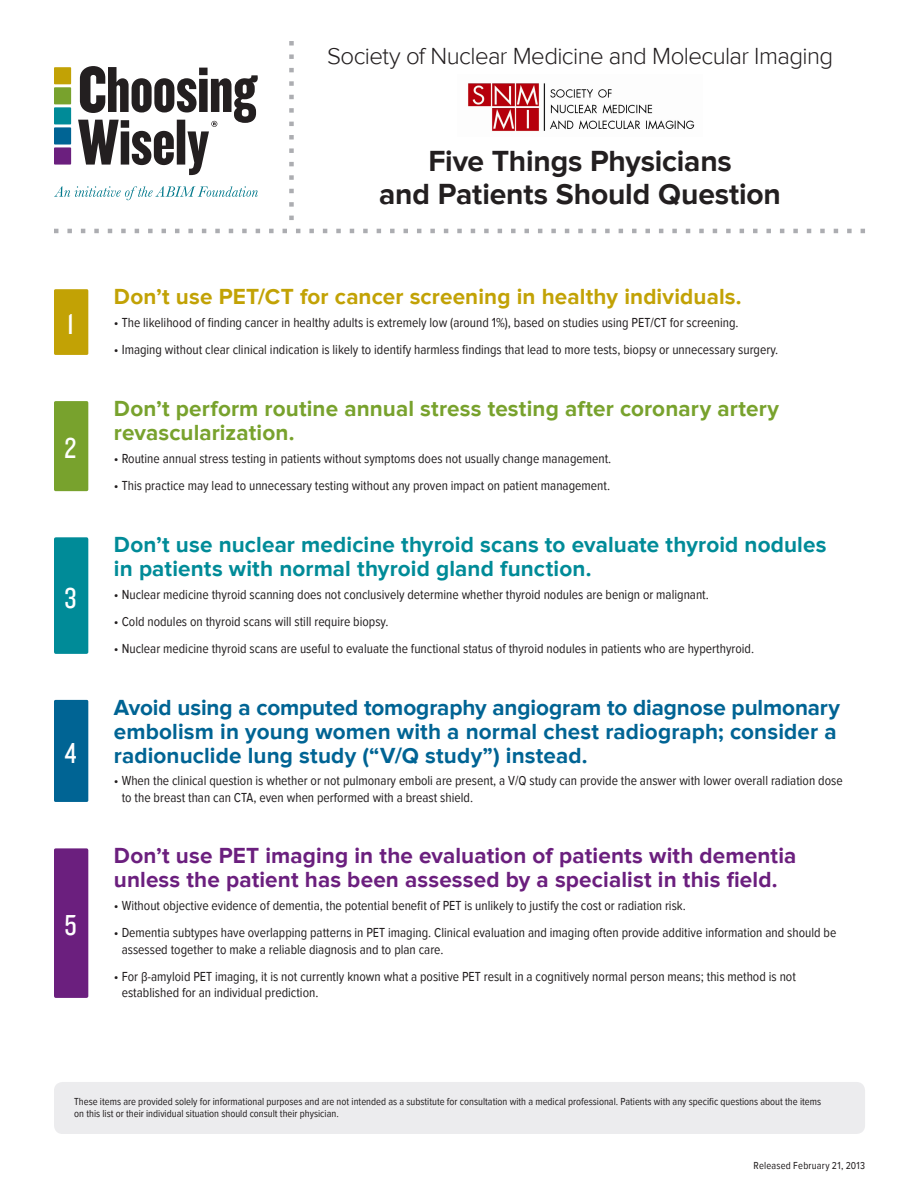
<style>
.page{position:relative;width:918px;height:1188px;background:#fff}
.page>*{position:absolute;margin:0;border:0;box-sizing:border-box;transform-origin:0 0}
.Top_header{font:700 30px/33px "Proxima Nova";letter-spacing:-.005em;color:#231f20;text-align:center}
.style__front{font:30px "Knockout 29 Junior Ltweight";color:#fff}
.Top_Header-_associat{font:300 24px "Proxima Nova";letter-spacing:-.025em;color:#231f20}
._5_things_heading{font:700 22.5px/24px "Proxima Nova";letter-spacing:.005em;color:#006494}
._5_things_heading-2{font:700 22.5px/24px "Proxima Nova";letter-spacing:.005em;color:#6b1f7e}
._5_things_heading-3{font:700 22.5px/24px "Proxima Nova";letter-spacing:.005em;color:#008b98}
._5_things_heading-4{font:700 22.5px/24px "Proxima Nova";letter-spacing:.005em;color:#78a22d}
._5_things_heading-5{font:700 22.5px "Proxima Nova";letter-spacing:.005em;color:#c2a205}
.body{font:13.5px/16.2px "Proxima Nova Cond";color:#231f20}
.Disclaimer{font:10.5px/12px "Proxima Nova Cond";color:#231f20}
.Top_header-2{font:10.5px "Proxima Nova Cond";letter-spacing:.02em;color:#231f20}
</style>
<div class="page">
<svg style="left:54px;top:229px;width:811px;height:4px"></svg>
<svg style="left:289px;top:41px;width:5px;height:179px"></svg>
<div style="left:54px;top:67px;width:17px;height:17px;background:#c2a205"></div>
<div style="left:54px;top:87px;width:17px;height:17px;background:#78a22d"></div>
<div style="left:54px;top:107px;width:17px;height:17px;background:#008b98"></div>
<div style="left:54px;top:127px;width:17px;height:18px;background:#006494"></div>
<div style="left:54px;top:147px;width:17px;height:18px;background:#6b1f7e"></div>
<svg style="left:78px;top:66px;width:180px;height:109px"></svg>
<svg style="left:54px;top:186px;width:204px;height:14px"></svg>
<div style="left:54px;top:537px;width:34px;height:117px;background:#008b98;border-radius:2px"></div>
<div style="left:54px;top:289px;width:34px;height:66px;background:#c2a205;border-radius:2px"></div>
<div style="left:54px;top:401px;width:34px;height:90px;background:#78a22d;border-radius:2px"></div>
<div style="left:54px;top:848px;width:34px;height:150px;background:#6b1f7e;border-radius:2px"></div>
<div style="left:54px;top:700px;width:34px;height:102px;background:#006494;border-radius:2px"></div>
<div style="left:54px;top:1082px;width:811px;height:52px;background:#ececee;border-radius:9px"></div>
<img style="left:468px;top:83px;width:227px;height:49px">
<p class="Top_Header-_associat" style="left:327px;top:43px;width:508px">Society of Nuclear Medicine and Molecular Imaging</p>
<p class="style__front" style="left:67px;top:305px;width:8px">1</p>
<p class="style__front" style="left:65px;top:429px;width:13px">2</p>
<p class="style__front" style="left:65px;top:578px;width:13px">3</p>
<p class="style__front" style="left:65px;top:734px;width:13px">4</p>
<p class="style__front" style="left:64px;top:906px;width:14px">5</p>
<p class="Top_header" style="left:379px;top:145px;width:403px">Five Things Physicians<br>and Patients Should Question</p>
<p class="_5_things_heading-5" style="left:114px;top:284px;width:629px">Don’t use PET/CT for cancer screening in healthy individuals.</p>
<p class="body" style="left:114px;top:315px;width:626px">• The likelihood of finding cancer in healthy adults is extremely low (around 1%), based on studies using PET/CT for screening.</p>
<p class="body" style="left:114px;top:342px;width:666px">• Imaging without clear clinical indication is likely to identify harmless findings that lead to more tests, biopsy or unnecessary surgery.</p>
<p class="_5_things_heading-4" style="left:114px;top:397px;width:667px">Don’t perform routine annual stress testing after coronary artery revascularization.</p>
<p class="body" style="left:114px;top:451px;width:499px">• Routine annual stress testing in patients without symptoms does not usually change management.</p>
<p class="body" style="left:114px;top:478px;width:498px">• This practice may lead to unnecessary testing without any proven impact on patient management.</p>
<p class="_5_things_heading-3" style="left:114px;top:533px;width:714px">Don’t use nuclear medicine thyroid scans to evaluate thyroid nodules in patients with normal thyroid gland function.</p>
<p class="body" style="left:114px;top:586px;width:596px">• Nuclear medicine thyroid scanning does not conclusively determine whether thyroid nodules are benign or malignant.</p>
<p class="body" style="left:114px;top:613px;width:276px">• Cold nodules on thyroid scans will still require biopsy.</p>
<p class="body" style="left:114px;top:640px;width:642px">• Nuclear medicine thyroid scans are useful to evaluate the functional status of thyroid nodules in patients who are hyperthyroid.</p>
<p class="_5_things_heading" style="left:114px;top:696px;width:728px">Avoid using a computed tomography angiogram to diagnose pulmonary embolism in young women with a normal chest radiograph; consider a radionuclide lung study (“V/Q study”) instead.</p>
<p class="body" style="left:122px;top:773px;width:723px;text-indent:-8px">• When the clinical question is whether or not pulmonary emboli are present, a V/Q study can provide the answer with lower overall radiation dose to the breast than can CTA, even when performed with a breast shield.</p>
<p class="_5_things_heading-2" style="left:114px;top:844px;width:684px">Don’t use PET imaging in the evaluation of patients with dementia unless the patient has been assessed by a specialist in this field.</p>
<p class="body" style="left:114px;top:898px;width:573px">• Without objective evidence of dementia, the potential benefit of PET is unlikely to justify the cost or radiation risk.</p>
<p class="body" style="left:122px;top:925px;width:716px;text-indent:-8px">• Dementia subtypes have overlapping patterns in PET imaging. Clinical evaluation and imaging often provide additive information and should be assessed together to make a reliable diagnosis and to plan care.</p>
<p class="body" style="left:122px;top:968px;width:676px;text-indent:-8px">• For β-amyloid PET imaging, it is not currently known what a positive PET result in a cognitively normal person means; this method is not established for an individual prediction.</p>
<p class="Disclaimer" style="left:74px;top:1096px;width:748px">These items are provided solely for informational purposes and are not intended as a substitute for consultation with a medical professional. Patients with any specific questions about the items on this list or their individual situation should consult their physician.</p>
<p class="Top_header-2" style="left:754px;top:1160px;width:113px">Released February 21, 2013</p>
</div>
